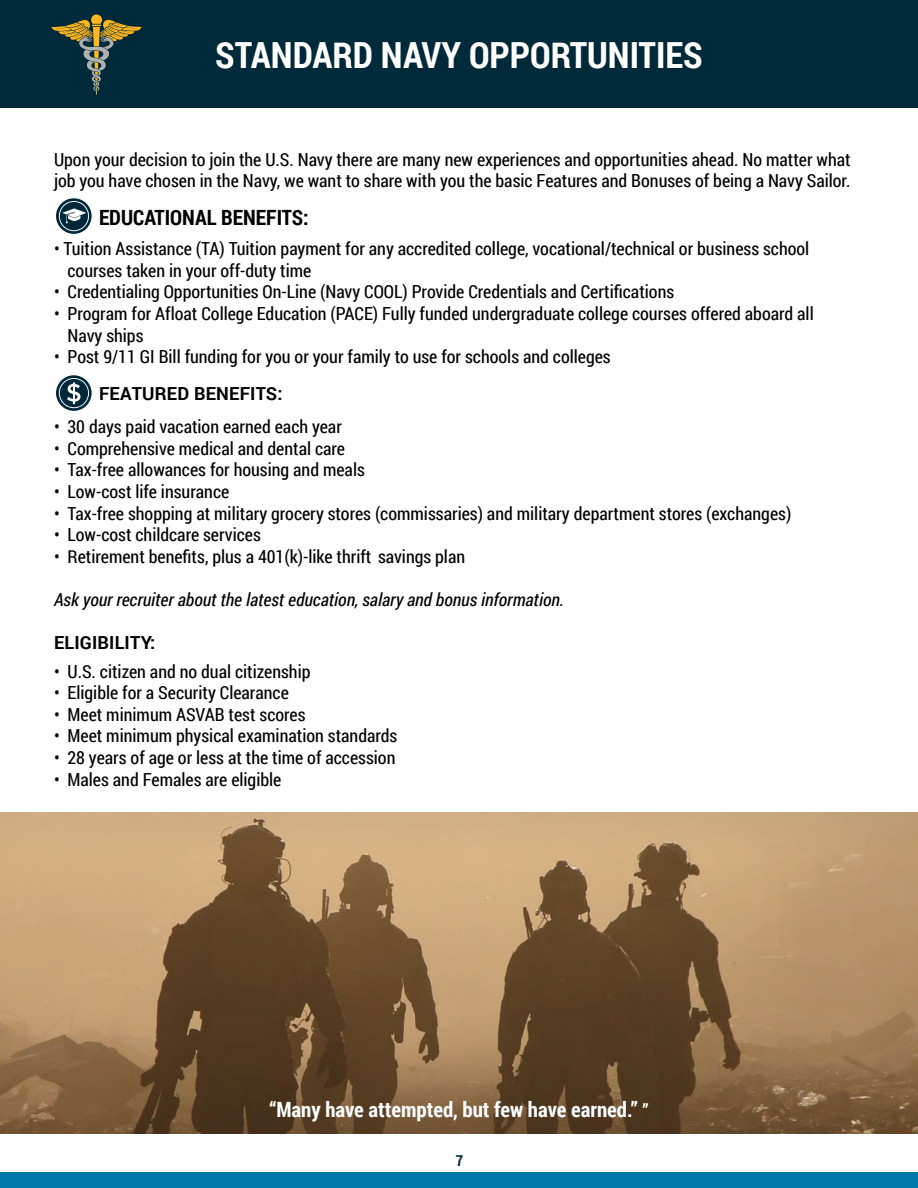
<style>
.page{position:relative;width:918px;height:1188px;background:#fff}
.page>*{position:absolute;margin:0;border:0;box-sizing:border-box;transform-origin:0 0}
.t1{font:700 36px "Roboto Condensed";color:#fff}
.t2{font:700 21px "Roboto Condensed";color:#fff}
.t3{font:700 21px "Roboto Condensed";color:#000}
.t4{font:18px/21.6px "Roboto Condensed";color:#000}
.t5{font:italic 18px "Roboto Condensed";color:#000}
.t6{font:700 18px "Roboto";letter-spacing:.01em;color:#000}
.t7{font:700 15px "Roboto Condensed";color:#022a3a}
.s1{font-size:18px}
</style>
<div class="page">
<div style="left:0;top:1173px;width:918px;height:15px;background:#0076a9"></div>
<div style="left:0;top:0;width:918px;height:108px;background:#00293a"></div>
<svg style="left:51px;top:14px;width:91px;height:81px"></svg>
<img style="left:0;top:812px;width:918px;height:322px">
<svg style="left:56px;top:198px;width:36px;height:36px"></svg>
<svg style="left:59px;top:201px;width:30px;height:30px"></svg>
<svg style="left:56px;top:375px;width:36px;height:36px"></svg>
<svg style="left:59px;top:378px;width:30px;height:30px"></svg>
<h1 class="t1" style="left:215px;top:30px;width:489px">STANDARD NAVY OPPORTUNITIES</h1>
<p class="t4" style="left:54px;top:148px;width:798px">Upon your decision to join the U.S. Navy there are many new experiences and opportunities ahead. No matter what job you have chosen in the Navy, we want to share with you the basic Features and Bonuses of being a Navy Sailor.</p>
<p class="t3" style="left:99px;top:202px;width:211px">EDUCATIONAL BENEFITS:</p>
<p class="t4" style="left:68px;top:237px;width:743px;text-indent:-14px">• Tuition Assistance (TA) Tuition payment for any accredited college, vocational/technical or business school courses taken in your off-duty time</p>
<p class="t4" style="left:54px;top:281px;width:622px">• Credentialing Opportunities On-Line (Navy COOL) Provide Credentials and Certifications</p>
<p class="t4" style="left:68px;top:302px;width:748px;text-indent:-14px">• Program for Afloat College Education (PACE) Fully funded undergraduate college courses offered aboard all<br>Navy ships</p>
<p class="t4" style="left:54px;top:345px;width:558px">• Post 9/11 GI Bill funding for you or your family to use for schools and colleges</p>
<p class="t6" style="left:99px;top:381px;width:185px">FEATURED BENEFITS:</p>
<p class="t4" style="left:54px;top:415px;width:289px">• 30 days paid vacation earned each year</p>
<p class="t4" style="left:54px;top:437px;width:293px">• Comprehensive medical and dental care</p>
<p class="t4" style="left:54px;top:459px;width:312px">• Tax-free allowances for housing and meals</p>
<p class="t4" style="left:54px;top:480px;width:177px">• Low-cost life insurance</p>
<p class="t4" style="left:54px;top:502px;width:739px">• Tax-free shopping at military grocery stores (commissaries) and military department stores (exchanges)</p>
<p class="t4" style="left:54px;top:523px;width:208px">• Low-cost childcare services</p>
<p class="t4" style="left:54px;top:545px;width:413px">• Retirement benefits, plus a 401(k)-like thrift savings plan</p>
<p class="t5" style="left:54px;top:587px;width:512px">Ask your recruiter about the latest education, salary and bonus information.</p>
<p class="t6" style="left:54px;top:630px;width:103px">ELIGIBILITY:</p>
<p class="t4" style="left:54px;top:660px;width:258px">• U.S. citizen and no dual citizenship</p>
<p class="t4" style="left:54px;top:681px;width:236px">• Eligible for a Security Clearance</p>
<p class="t4" style="left:54px;top:703px;width:253px">• Meet minimum ASVAB test scores</p>
<p class="t4" style="left:54px;top:725px;width:345px">• Meet minimum physical examination standards</p>
<p class="t4" style="left:54px;top:746px;width:343px">• 28 years of age or less at the time of accession</p>
<p class="t4" style="left:54px;top:768px;width:229px">• Males and Females are eligible</p>
<p class="t2" style="left:270px;top:1094px;width:380px">“Many have attempted, but few have earned.” <span class="s1">”</span></p>
<p class="t7" style="left:456px;top:1150px;width:9px">7</p>
</div>
